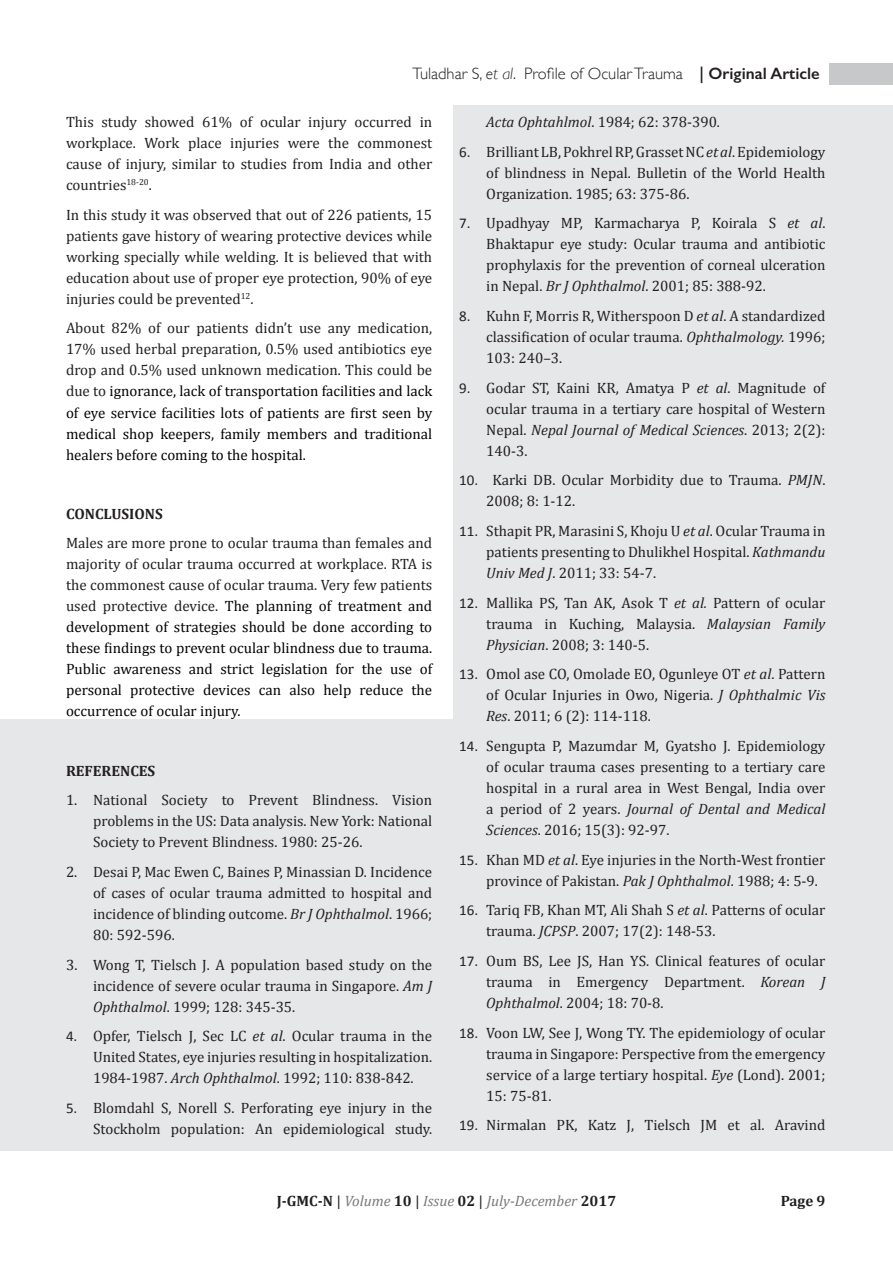
<style>
.page{position:relative;width:893px;height:1263px;background:#fff}
.page>*{position:absolute;margin:0;border:0;box-sizing:border-box;transform-origin:0 0}
.t1{font:300 16.5px "Gill Sans";color:#231f20}
.t2{font:600 16.5px "Gill Sans";color:#231f20}
.t3{font:15px/21px "Cambria";color:#231f20;text-align:justify}
.t4{font:15px/21px "Cambria";color:#040503;text-align:justify}
.t5{font:italic 15px "Cambria";color:#76787b}
.t6{font:700 15px "Cambria";color:#231f20}
.s1{font-style:italic}
.s2{color:#231f20}
.s3{font-family:"Calibri"}
.s4{font-weight:700;font-style:normal;color:#231f20}
.s5{font-style:normal;color:#231f20}
</style>
<div class="page">
<div style="left:829px;top:64px;width:64px;height:21px;background:#c7c8ca"></div>
<div style="left:0;top:719px;width:893px;height:431px;background:#e6e7e9"></div>
<div style="left:454px;top:106px;width:439px;height:691px;background:#e6e7e9"></div>
<p class="t1" style="left:412px;top:60px;width:272px">Tuladhar S, <span class="s1">et al</span>. Profile of Ocular Trauma</p>
<p class="t2" style="left:699px;top:63px;width:122px">| Original Article</p>
<p class="t3" style="left:66px;top:111px;width:368px">This study showed 61% of ocular injury occurred in workplace. Work place injuries were the commonest cause of injury, similar to studies from India and other countries<sup>18-20</sup>.</p>
<p class="t3" style="left:66px;top:204px;width:368px">In this study it was observed that out of 226 patients, 15 patients gave history of wearing protective devices while working specially while welding. It is believed that with education about use of proper eye protection, 90% of eye injuries could be prevented<sup>12</sup>.</p>
<p class="t4" style="left:66px;top:318px;width:368px"><span class="s2">About 82% of our patients didn’t use any medication, 17% used herbal preparation, 0.5% used antibiotics eye drop and 0.5% used unknown medication. This could be due to</span> ignorance, lack of transportation facilities and lack of eye service facilities lots of patients are first seen by medical shop keepers, family members and traditional healers before coming to the hospital.</p>
<p class="t6" style="left:66px;top:503px;width:98px">CONCLUSIONS</p>
<p class="t4" style="left:66px;top:533px;width:368px"><span class="s2">Males are more prone to ocular trauma than females and majority of ocular trauma occurred at workplace. RTA is the commonest cause of ocular trauma. Very few patients used protective device.</span> The planning of treatment and development of strategies should be done according to these findings to prevent ocular blindness due to trauma.<br>Public awareness and strict legislation for the use of personal protective devices can also help reduce the occurrence of ocular injury.</p>
<p class="t6" style="left:66px;top:760px;width:91px">REFERENCES</p>
<p class="t3" style="left:93px;top:790px;width:341px;text-indent:-27px">1. National Society to Prevent Blindness. Vision problems in the US: Data analysis. New York: National Society to Prevent Blindness. 1980: 25-26.</p>
<p class="t3" style="left:93px;top:861px;width:341px;text-indent:-27px">2. Desai P, Mac Ewen C, Baines P, Minassian D. Incidence of cases of ocular trauma admitted to hospital and incidence of blinding outcome. <span class="s1">Br J Ophthalmol</span>. 1966; 80: 592-596.</p>
<p class="t3" style="left:93px;top:954px;width:341px;text-indent:-27px">3. Wong T, Tielsch J. A population based study on the incidence of severe ocular trauma in Singapore. <span class="s1">Am J Ophthalmol</span>. 1999; 128: 345-35.</p>
<p class="t3" style="left:93px;top:1026px;width:341px;text-indent:-27px"><span class="s3">4.</span> Opfer, Tielsch J, Sec LC <span class="s1">et al</span>. Ocular trauma in the United States, eye injuries resulting in hospitalization.<br>1984-1987. <span class="s1">Arch Ophthalmol</span>. 1992; 110: 838-842.</p>
<p class="t3" style="left:66px;top:1097px;width:368px;text-align:right"><span class="s3">5.</span> Blomdahl S, Norell S. Perforating eye injury in the<br>Stockholm population: An epidemiological study.</p>
<p class="t3" style="left:486px;top:111px;width:235px"><span class="s1">Acta Ophtahlmol</span>. 1984; 62: 378-390.</p>
<p class="t3" style="left:486px;top:141px;width:341px;text-indent:-27px"><span class="s3">6.</span> Brilliant LB, Pokhrel RP, Grasset NC <span class="s1">et al</span>. Epidemiology of blindness in Nepal. Bulletin of the World Health Organization. 1985; 63: 375-86.</p>
<p class="t3" style="left:486px;top:213px;width:341px;text-indent:-27px"><span class="s3">7.</span> Upadhyay MP, Karmacharya P, Koirala S <span class="s1">et al</span>.<br>Bhaktapur eye study: Ocular trauma and antibiotic prophylaxis for the prevention of corneal ulceration in Nepal. <span class="s1">Br J Ophthalmol</span>. 2001; 85: 388-92.</p>
<p class="t3" style="left:486px;top:305px;width:341px;text-indent:-27px"><span class="s3">8.</span> Kuhn F, Morris R, Witherspoon D <span class="s1">et al</span>. A standardized classification of ocular trauma. <span class="s1">Ophthalmology.</span> 1996; 103: 240–3.</p>
<p class="t3" style="left:486px;top:377px;width:341px;text-indent:-27px"><span class="s3">9.</span> Godar ST, Kaini KR, Amatya P <span class="s1">et al</span>. Magnitude of ocular trauma in a tertiary care hospital of Western Nepal. <span class="s1">Nepal Journal of Medical Sciences</span>. 2013; 2(2):<br>140-3.</p>
<p class="t3" style="left:486px;top:470px;width:341px;text-indent:-27px"><span class="s3">10.</span> Karki DB. Ocular Morbidity due to Trauma. <span class="s1">PMJN</span>.<br>2008; 8: 1-12.</p>
<p class="t3" style="left:486px;top:520px;width:341px;text-indent:-27px"><span class="s3">11.</span> Sthapit PR, Marasini S, Khoju U <span class="s1">et al</span>. Ocular Trauma in patients presenting to Dhulikhel Hospital. <span class="s1">Kathmandu Univ Med J</span>. 2011; 33: 54-7.</p>
<p class="t3" style="left:486px;top:592px;width:341px;text-indent:-27px"><span class="s3">12.</span> Mallika PS, Tan AK, Asok T <span class="s1">et al.</span> Pattern of ocular trauma in Kuching, Malaysia. <span class="s1">Malaysian Family Physician</span>. 2008; 3: 140-5.</p>
<p class="t3" style="left:486px;top:664px;width:341px;text-indent:-27px"><span class="s3">13.</span> Omol ase CO, Omolade EO, Ogunleye OT <span class="s1">et al</span>. Pattern of Ocular Injuries in Owo, Nigeria. <span class="s1">J Ophthalmic Vis Res</span>. 2011; 6 (2): 114-118.</p>
<p class="t3" style="left:486px;top:735px;width:341px;text-indent:-27px"><span class="s3">14.</span> Sengupta P, Mazumdar M, Gyatsho J. Epidemiology of ocular trauma cases presenting to a tertiary care hospital in a rural area in West Bengal, India over a period of 2 years. <span class="s1">Journal of Dental and Medical Sciences</span>. 2016; 15(3): 92-97.</p>
<p class="t3" style="left:486px;top:849px;width:341px;text-indent:-27px"><span class="s3">15.</span> Khan MD <span class="s1">et al</span>. Eye injuries in the North-West frontier province of Pakistan. <span class="s1">Pak J Ophthalmol</span>. 1988; 4: 5-9.</p>
<p class="t3" style="left:486px;top:900px;width:341px;text-indent:-27px"><span class="s3">16.</span> Tariq FB, Khan MT, Ali Shah S <span class="s1">et al</span>. Patterns of ocular trauma. <span class="s1">JCPSP</span>. 2007; 17(2): 148-53.</p>
<p class="t3" style="left:486px;top:950px;width:341px;text-indent:-27px"><span class="s3">17.</span> Oum BS, Lee JS, Han YS. Clinical features of ocular trauma in Emergency Department. <span class="s1">Korean J Ophthalmol</span>. 2004; 18: 70-8.</p>
<p class="t3" style="left:486px;top:1022px;width:341px;text-indent:-27px"><span class="s3">18.</span> Voon LW, See J, Wong TY. The epidemiology of ocular trauma in Singapore: Perspective from the emergency service of a large tertiary hospital. <span class="s1">Eye</span> (Lond). 2001; 15: 75-81.</p>
<p class="t3" style="left:459px;top:1114px;width:368px"><span class="s3">19.</span> Nirmalan PK, Katz J, Tielsch JM et al. Aravind</p>
<p class="t5" style="left:277px;top:1190px;width:341px"><span class="s4">J-GMC-N</span> <span class="s5">|</span> Volume <span class="s4">10</span> <span class="s5">|</span> Issue <span class="s4">02</span> <span class="s5">|</span> July-December <span class="s4">2017</span></p>
<p class="t6" style="left:781px;top:1190px;width:46px">Page 9</p>
</div>
